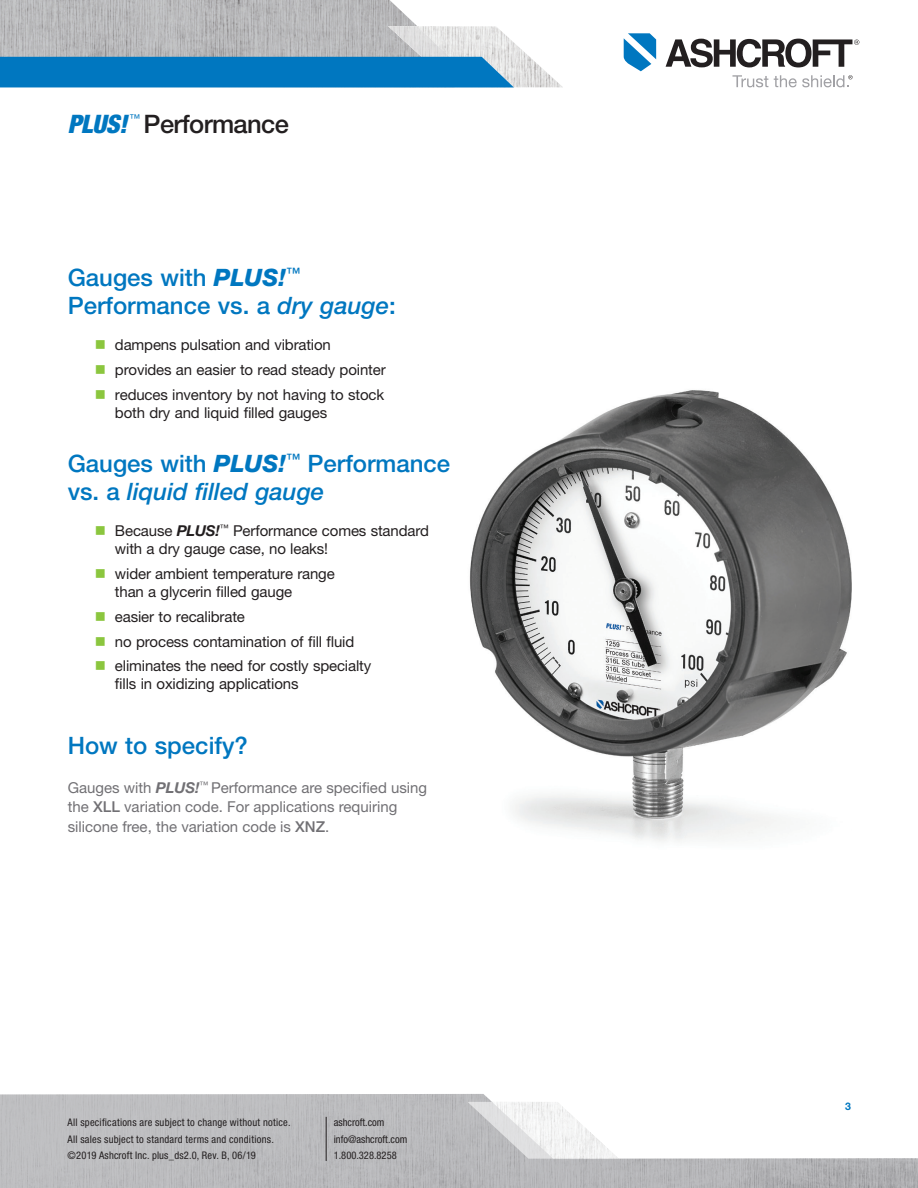
<style>
.page{position:relative;width:918px;height:1188px;background:#fff}
.page>*{position:absolute;margin:0;border:0;box-sizing:border-box;transform-origin:0 0}
.t1{font:500 25.5px "Helvetica Neue LT Pro";letter-spacing:-.025em;color:#231f20}
.t2{font:italic 900 condensed 25.5px "Helvetica Neue LT Pro";color:#0077c0}
.Titles_2{font:500 24px/28.8px "Helvetica Neue LT Pro";color:#0077c0}
.t3{font:15px/18px "Helvetica Neue LT Pro";letter-spacing:-.01em;color:#231f20}
.Body_Copy{font:15px/19.5px "Helvetica Neue LT Pro";color:#717074}
.t4{font:italic 10.8px "Helvetica Neue LT Pro";color:#0077c0}
.t5{font:condensed 10.5px/16.5px "Helvetica Neue LT Pro";letter-spacing:.02em;color:#231f20}
.t6{font:condensed 10.5px/16.5px "Helvetica Neue LT Pro";color:#231f20}
.t7{font:700 10.5px "Helvetica Neue LT Pro";color:#0077c0}
.s1{font-weight:800;font-style:italic}
.s2{font-style:italic}
.s3{font-weight:700;font-style:italic}
.s4{font-weight:500}
</style>
<div class="page">
<hr style="left:4px;top:87px;width:451px;height:1px;background:#ceced0">
<img style="left:0;top:0;width:417px;height:26px">
<svg style="left:732px;top:75px;width:36px;height:12px"></svg>
<svg style="left:624px;top:33px;width:32px;height:38px"></svg>
<svg style="left:666px;top:39px;width:193px;height:28px"></svg>
<svg style="left:0;top:26px;width:562px;height:61px;background:#70a5c5"></svg>
<svg style="left:774px;top:75px;width:79px;height:12px"></svg>
<svg style="left:0;top:1094px;width:918px;height:94px;fill:#bdbdc0"></svg>
<svg style="left:468px;top:1102px;width:151px;height:57px"></svg>
<hr style="left:326px;top:1117px;width:1px;height:44px;background:#231f20">
<img style="left:469px;top:390px;width:383px;height:451px">
<h1 class="t2" style="left:68px;top:108px;width:61px">PLUS!</h1>
<p class="t4" style="left:129px;top:112px;width:12px">™</p>
<h1 class="t1" style="left:144px;top:108px;width:147px">Performance</h1>
<p class="Titles_2" style="left:68px;top:262px;width:330px">Gauges with <span class="s1">PLUS!</span><sup>™<br></sup>Performance vs. a <span class="s2">dry gauge</span>:</p>
<p class="t3" style="left:115px;top:336px;width:217px">dampens pulsation and vibration</p>
<p class="t3" style="left:115px;top:361px;width:272px">provides an easier to read steady pointer</p>
<p class="t3" style="left:115px;top:385px;width:271px">reduces inventory by not having to stock both dry and liquid filled gauges</p>
<p class="Titles_2" style="left:68px;top:448px;width:384px">Gauges with <span class="s1">PLUS!</span><sup>™</sup> Performance vs. a <span class="s2">liquid filled gauge</span></p>
<p class="t3" style="left:115px;top:522px;width:316px">Because <span class="s3">PLUS!</span><sup>™</sup> Performance comes standard with a dry gauge case, no leaks!</p>
<p class="t3" style="left:115px;top:564px;width:221px">wider ambient temperature range than a glycerin filled gauge</p>
<p class="t3" style="left:115px;top:607px;width:132px">easier to recalibrate</p>
<p class="t3" style="left:115px;top:632px;width:241px">no process contamination of fill fluid</p>
<p class="t3" style="left:115px;top:657px;width:258px">eliminates the need for costly specialty fills in oxidizing applications</p>
<p class="Titles_2" style="left:68px;top:730px;width:182px">How to specify?</p>
<p class="Body_Copy" style="left:68px;top:777px;width:361px">Gauges with <span class="s3">PLUS!</span><sup>™</sup> Performance are specified using the <span class="s4">XLL</span> variation code. For applications requiring silicone free, the variation code is <span class="s4">XNZ</span>.</p>
<p class="t5" style="left:68px;top:1114px;width:225px">All specifications are subject to change without notice.<br>All sales subject to standard terms and conditions. ©2019 Ashcroft Inc. plus_ds2.0, Rev. B, 06/19</p>
<p class="t6" style="left:334px;top:1114px;width:75px">ashcroft.com info@ashcroft.com<br>1.800.328.8258</p>
<p class="t7" style="left:845px;top:1100px;width:7px">3</p>
</div>
